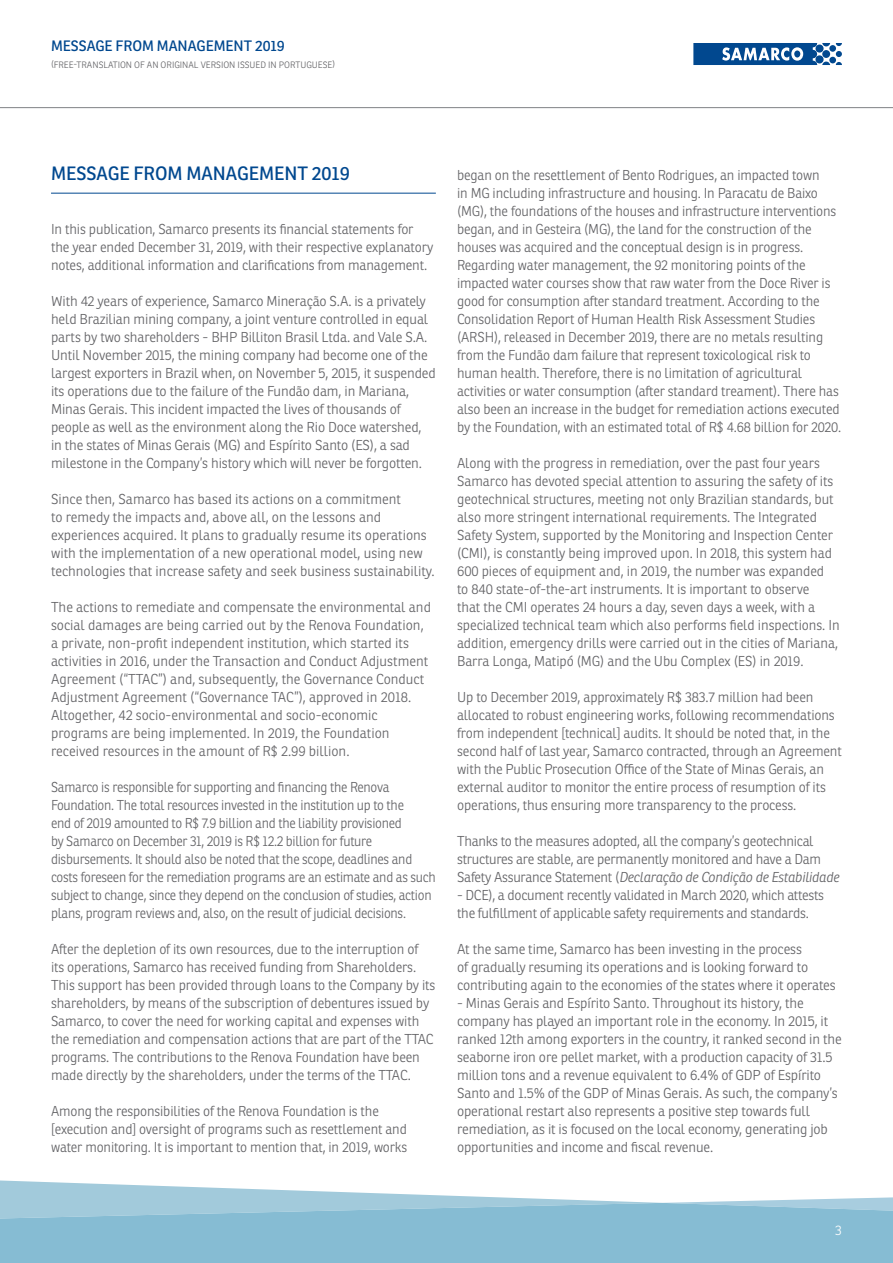
<style>
.page{position:relative;width:893px;height:1263px;background:#fff}
.page>*{position:absolute;margin:0;border:0;box-sizing:border-box;transform-origin:0 0}
.t1{font:18.75px "Ronnia";color:#01488f}
.t2{font:14.7px "Ronnia";color:#01488f}
.t3{font:300 13.95px/18px "Ronnia";letter-spacing:-.01em;color:#636366}
.t4{font:300 13.95px/18px "Ronnia";letter-spacing:-.01em;color:#636366;scale:.95 1}
.t5{font:300 13.5px "Ronnia";color:#fff}
.t6{font:300 9px "Ronnia";color:#636366}
.s1{font-style:italic}
</style>
<div class="page">
<hr style="left:51px;top:193px;width:385px;height:1px;background:#01488f">
<svg style="left:693px;top:43px;width:149px;height:22px"></svg>
<hr style="left:0;top:107px;width:893px;height:1px;background:#808285">
<svg style="left:0;top:1180px;width:893px;height:23px"></svg>
<svg style="left:0;top:1203px;width:893px;height:60px;fill:#86bcd3"></svg>
<p class="t2" style="left:51px;top:36px;width:235px">MESSAGE FROM MANAGEMENT 2019</p>
<p class="t6" style="left:51px;top:59px;width:286px">(Free-translation of an original version issued in Portuguese)</p>
<h1 class="t1" style="left:51px;top:162px;width:300px">MESSAGE FROM MANAGEMENT 2019</h1>
<p class="t3" style="left:51px;top:220px;width:385px">In this publication, Samarco presents its financial statements for the year ended December 31, 2019, with their respective explanatory notes, additional information and clarifications from management.</p>
<p class="t3" style="left:51px;top:292px;width:386px">With 42 years of experience, Samarco Mineração S.A. is a privately held Brazilian mining company, a joint venture controlled in equal parts by two shareholders - BHP Billiton Brasil Ltda. and Vale S.A.<br>Until November 2015, the mining company had become one of the largest exporters in Brazil when, on November 5, 2015, it suspended its operations due to the failure of the Fundão dam, in Mariana, Minas Gerais. This incident impacted the lives of thousands of people as well as the environment along the Rio Doce watershed, in the states of Minas Gerais (MG) and Espírito Santo (ES), a sad milestone in the Company’s history which will never be forgotten.</p>
<p class="t3" style="left:51px;top:490px;width:385px">Since then, Samarco has based its actions on a commitment<br>to remedy the impacts and, above all, on the lessons and experiences acquired. It plans to gradually resume its operations with the implementation of a new operational model, using new technologies that increase safety and seek business sustainability.</p>
<p class="t3" style="left:51px;top:598px;width:381px">The actions to remediate and compensate the environmental and social damages are being carried out by the Renova Foundation, a private, non-profit independent institution, which started its activities in 2016, under the Transaction and Conduct Adjustment Agreement (“TTAC”) and, subsequently, the Governance Conduct Adjustment Agreement (“Governance TAC”), approved in 2018.<br>Altogether, 42 socio-environmental and socio-economic programs are being implemented. In 2019, the Foundation received resources in the amount of R$ 2.99 billion.</p>
<p class="t4" style="left:51px;top:778px;width:407px">Samarco is responsible for supporting and financing the Renova Foundation. The total resources invested in the institution up to the<br>end of 2019 amounted to R$ 7.9 billion and the liability provisioned<br>by Samarco on December 31, 2019 is R$ 12.2 billion for future disbursements. It should also be noted that the scope, deadlines and costs foreseen for the remediation programs are an estimate and as such subject to change, since they depend on the conclusion of studies, action plans, program reviews and, also, on the result of judicial decisions.</p>
<p class="t3" style="left:51px;top:940px;width:386px">After the depletion of its own resources, due to the interruption of<br>its operations, Samarco has received funding from Shareholders.<br>This support has been provided through loans to the Company by its shareholders, by means of the subscription of debentures issued by Samarco, to cover the need for working capital and expenses with the remediation and compensation actions that are part of the TTAC programs. The contributions to the Renova Foundation have been made directly by the shareholders, under the terms of the TTAC.</p>
<p class="t3" style="left:51px;top:1102px;width:358px">Among the responsibilities of the Renova Foundation is the [execution and] oversight of programs such as resettlement and water monitoring. It is important to mention that, in 2019, works</p>
<p class="t3" style="left:457px;top:166px;width:386px">began on the resettlement of Bento Rodrigues, an impacted town<br>in MG including infrastructure and housing. In Paracatu de Baixo (MG), the foundations of the houses and infrastructure interventions began, and in Gesteira (MG), the land for the construction of the houses was acquired and the conceptual design is in progress.<br>Regarding water management, the 92 monitoring points of the impacted water courses show that raw water from the Doce River is good for consumption after standard treatment. According to the Consolidation Report of Human Health Risk Assessment Studies (ARSH), released in December 2019, there are no metals resulting from the Fundão dam failure that represent toxicological risk to human health. Therefore, there is no limitation of agricultural activities or water consumption (after standard treament). There has also been an increase in the budget for remediation actions executed by the Foundation, with an estimated total of R$ 4.68 billion for 2020.</p>
<p class="t3" style="left:457px;top:454px;width:384px">Along with the progress in remediation, over the past four years Samarco has devoted special attention to assuring the safety of its geotechnical structures, meeting not only Brazilian standards, but also more stringent international requirements. The Integrated Safety System, supported by the Monitoring and Inspection Center (CMI), is constantly being improved upon. In 2018, this system had 600 pieces of equipment and, in 2019, the number was expanded<br>to 840 state-of-the-art instruments. It is important to observe<br>that the CMI operates 24 hours a day, seven days a week, with a specialized technical team which also performs field inspections. In addition, emergency drills were carried out in the cities of Mariana, Barra Longa, Matipó (MG) and the Ubu Complex (ES) in 2019.</p>
<p class="t3" style="left:457px;top:688px;width:386px">Up to December 2019, approximately R$ 383.7 million had been allocated to robust engineering works, following recommendations from independent [technical] audits. It should be noted that, in the second half of last year, Samarco contracted, through an Agreement with the Public Prosecution Office of the State of Minas Gerais, an external auditor to monitor the entire process of resumption of its operations, thus ensuring more transparency to the process.</p>
<p class="t3" style="left:457px;top:832px;width:384px">Thanks to the measures adopted, all the company’s geotechnical structures are stable, are permanently monitored and have a Dam<br>Safety Assurance Statement (<span class="s1">Declaração de Condição de Estabilidade</span></p>
<p class="t3" style="left:457px;top:886px;width:369px">- DCE), a document recently validated in March 2020, which attests the fulfillment of applicable safety requirements and standards.</p>
<p class="t3" style="left:457px;top:940px;width:380px">At the same time, Samarco has been investing in the process<br>of gradually resuming its operations and is looking forward to contributing again to the economies of the states where it operates</p>
<p class="t3" style="left:457px;top:994px;width:386px">- Minas Gerais and Espírito Santo. Throughout its history, the company has played an important role in the economy. In 2015, it ranked 12th among exporters in the country, it ranked second in the seaborne iron ore pellet market, with a production capacity of 31.5 million tons and a revenue equivalent to 6.4% of GDP of Espírito Santo and 1.5% of the GDP of Minas Gerais. As such, the company’s operational restart also represents a positive step towards full remediation, as it is focused on the local economy, generating job opportunities and income and fiscal revenue.</p>
<p class="t5" style="left:835px;top:1222px;width:8px">3</p>
</div>
